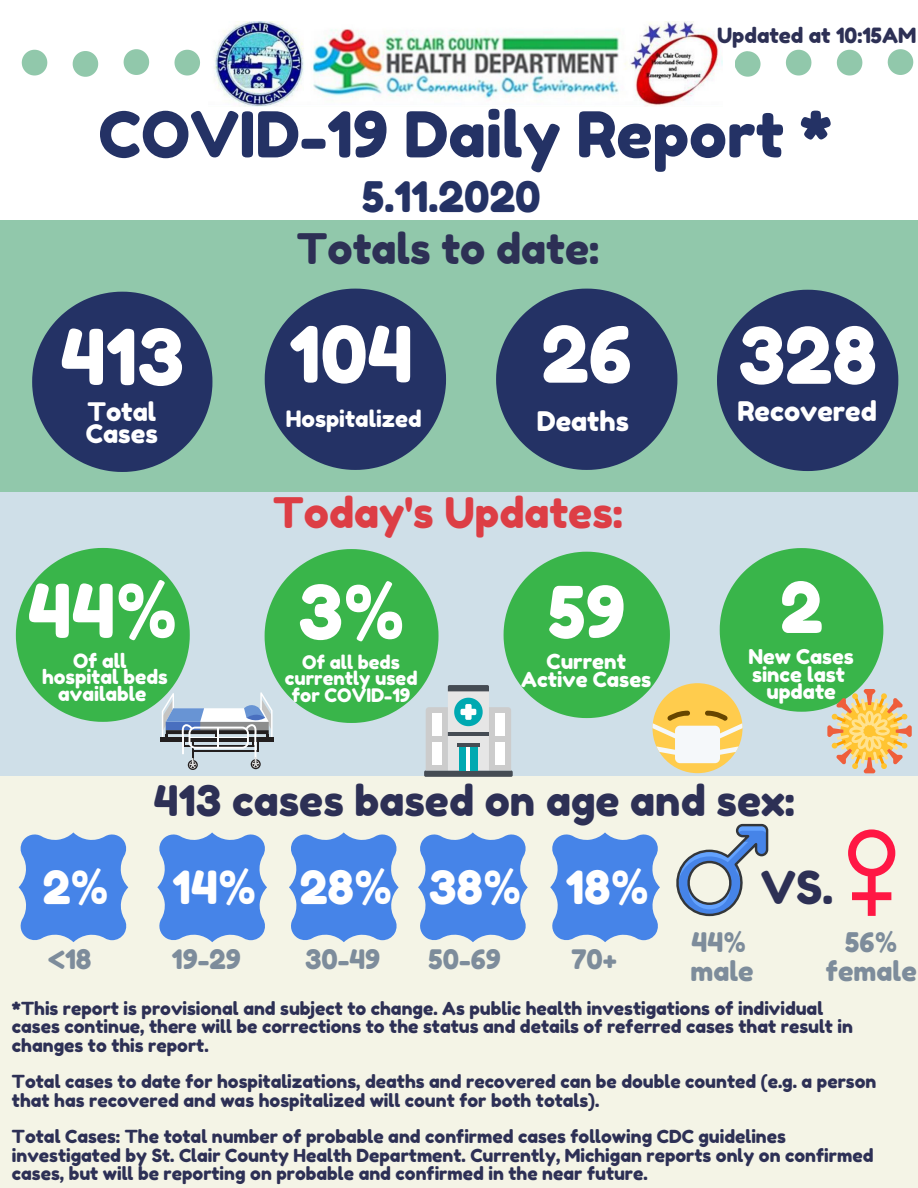
<style>
.page{position:relative;width:918px;height:1188px;background:#fff}
.page>*{position:absolute;margin:0;border:0;box-sizing:border-box;transform-origin:0 0}
.t1{font:77.25px "Fredoka One";color:#fff}
.t2{font:76.8px "Fredoka One";color:#fff}
.t3{font:74.1px "Fredoka One";color:#fff}
.t4{font:70.8px "Fredoka One";color:#fff}
.t5{font:69.6px "Fredoka One";color:#fff}
.t6{font:63px "Fredoka One";color:#243265}
.t7{font:45.6px "Fredoka One";color:#fff}
.t8{font:45px "Fredoka One";color:#2d3055}
.t9{font:42px "Fredoka One";color:#2d3055}
.t10{font:42px "Fredoka One";color:#dd3e45}
.t11{font:42px "Fredoka One";color:#243265}
.t12{font:27px/29px "Fredoka One";color:#7d8c9b}
.t13{font:27px "Fredoka One";color:#fff}
.t14{font:26.85px "Fredoka One";color:#7d8c9b}
.t15{font:25.5px/22.4px "Fredoka One";color:#fff}
.t16{font:22.65px "Fredoka One";color:#fff}
.t17{font:21px "Fredoka One";color:#2d3055}
.t18{font:20.7px/18.1px "Fredoka One";color:#fff;text-align:center}
.t19{font:20.4px/17.9px "Fredoka One";color:#fff;text-align:center}
.t20{font:19.65px/16.5px "Fredoka One";color:#fff;text-align:center}
.t21{font:18.75px/16.5px "Fredoka One";color:#fff;text-align:center}
.t22{font:18px/18.3px "Fredoka One";color:#2d3055}
</style>
<div class="page">
<div style="left:0;top:221px;width:918px;height:272px;background:#91c8ab"></div>
<div style="left:0;top:776px;width:918px;height:412px;background:#f4f4e6"></div>
<div style="left:0;top:493px;width:918px;height:282px;background:#cfdfe8"></div>
<svg style="left:21px;top:50px;width:179px;height:27px"></svg>
<svg style="left:32px;top:292px;width:180px;height:180px"></svg>
<svg style="left:496px;top:289px;width:181px;height:181px"></svg>
<svg style="left:265px;top:289px;width:181px;height:181px"></svg>
<svg style="left:676px;top:824px;width:93px;height:92px"></svg>
<svg style="left:848px;top:829px;width:47px;height:87px"></svg>
<svg style="left:418px;top:832px;width:110px;height:110px"></svg>
<svg style="left:289px;top:832px;width:110px;height:110px"></svg>
<svg style="left:550px;top:832px;width:110px;height:110px"></svg>
<svg style="left:157px;top:832px;width:110px;height:110px"></svg>
<svg style="left:19px;top:832px;width:109px;height:110px;background:#6296e7"></svg>
<img style="left:214px;top:22px;width:508px;height:84px">
<svg style="left:735px;top:50px;width:179px;height:27px"></svg>
<svg style="left:717px;top:290px;width:181px;height:181px"></svg>
<div style="left:424px;top:770px;width:89px;height:7px;background:#454c54;border-radius:2px"></div>
<svg style="left:16px;top:548px;width:896px;height:225px"></svg>
<p class="t17" style="left:717px;top:22px;width:201px">Updated at 10:15AM</p>
<h3 class="t6" style="left:98px;top:96px;width:735px">COVID-19 Daily Report *</h3>
<h3 class="t11" style="left:362px;top:171px;width:180px">5.11.2020</h3>
<h2 class="t2" style="left:61px;top:310px;width:125px">413</h2>
<h3 class="t15" style="left:86px;top:400px;width:74px">Total<br>Cases</h3>
<h3 class="t3" style="left:28px;top:566px;width:151px">44%</h3>
<p class="t20" style="left:42px;top:652px;width:127px">Of all hospital beds available</p>
<h3 class="t9" style="left:297px;top:223px;width:304px">Totals to date:</h3>
<h1 class="t1" style="left:289px;top:307px;width:126px">104</h1>
<p class="t16" style="left:286px;top:405px;width:137px">Hospitalized</p>
<h1 class="t1" style="left:542px;top:307px;width:92px">26</h1>
<h3 class="t13" style="left:537px;top:404px;width:94px">Deaths</h3>
<h3 class="t10" style="left:273px;top:487px;width:351px">Today's Updates:</h3>
<h3 class="t3" style="left:298px;top:567px;width:109px">3%</h3>
<p class="t21" style="left:285px;top:654px;width:134px">Of all beds currently used for COVID-19</p>
<h3 class="t4" style="left:548px;top:569px;width:79px">59</h3>
<p class="t18" style="left:521px;top:653px;width:132px">Current<br>Active Cases</p>
<h1 class="t1" style="left:738px;top:308px;width:140px">328</h1>
<h3 class="t13" style="left:738px;top:395px;width:141px">Recovered</h3>
<h3 class="t5" style="left:780px;top:565px;width:44px">2</h3>
<p class="t19" style="left:748px;top:647px;width:107px">New Cases since last update</p>
<h3 class="t9" style="left:154px;top:775px;width:643px">413 cases based on age and sex:</h3>
<h3 class="t7" style="left:43px;top:860px;width:68px">2%</h3>
<h3 class="t7" style="left:173px;top:860px;width:478px">14% 28% 38% 18%</h3>
<h3 class="t14" style="left:48px;top:943px;width:45px">&lt;18</h3>
<h3 class="t14" style="left:172px;top:943px;width:70px">19-29</h3>
<h3 class="t14" style="left:305px;top:943px;width:77px">30-49</h3>
<h3 class="t14" style="left:429px;top:943px;width:74px">50-69</h3>
<h3 class="t14" style="left:571px;top:943px;width:47px">70+</h3>
<h3 class="t8" style="left:761px;top:861px;width:74px">VS.</h3>
<h3 class="t12" style="left:690px;top:928px;width:65px">44% male</h3>
<h3 class="t12" style="left:826px;top:928px;width:92px;line-height:28.5px;text-align:center">56% female</h3>
<p class="t22" style="left:12px;top:999px;width:843px">*This report is provisional and subject to change. As public health investigations of individual cases continue, there will be corrections to the status and details of referred cases that result in changes to this report.</p>
<p class="t22" style="left:12px;top:1073px;width:866px">Total cases to date for hospitalizations, deaths and recovered can be double counted (e.g. a person that has recovered and was hospitalized will count for both totals).</p>
<p class="t22" style="left:12px;top:1128px;width:863px">Total Cases: The total number of probable and confirmed cases following CDC guidelines investigated by St. Clair County Health Department. Currently, Michigan reports only on confirmed cases, but will be reporting on probable and confirmed in the near future.</p>
</div>
